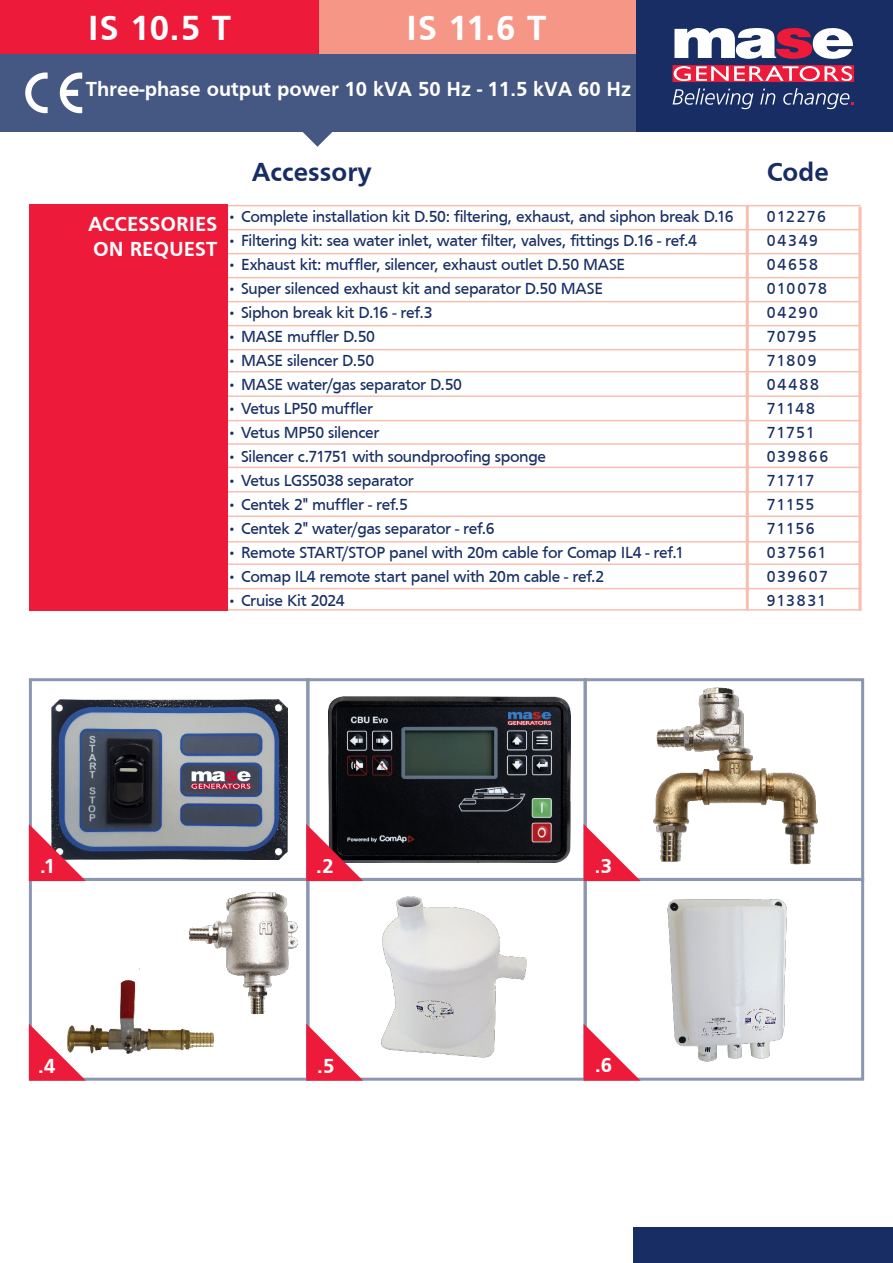
<style>
.page{position:relative;width:893px;height:1263px;background:#fff}
.page>*{position:absolute;margin:0;border:0;box-sizing:border-box;transform-origin:0 0}
._03_Modello_retro{font:700 36px "Frutiger";letter-spacing:.005em;color:#fff}
.t1{font:700 27px "Frutiger";color:#172d64}
._03_Modello_retro-2{font:700 21px "Frutiger";color:#fff}
._17_Asterisco{font:16.5px "Frutiger";letter-spacing:-.02em;color:#172d64}
._17_Asterisco-2{font:16.5px/24px "Frutiger";letter-spacing:.09em;color:#172d64}
</style>
<div class="page">
<div style="left:584px;top:878px;width:280px;height:203px;border:3px solid #8b96b1"></div>
<div style="left:584px;top:678px;width:280px;height:203px;border:3px solid #8b96b1"></div>
<div style="left:306px;top:678px;width:281px;height:203px;border:3px solid #8b96b1"></div>
<div style="left:634px;top:0;width:259px;height:132px;background:#172d64"></div>
<svg style="left:674px;top:28px;width:179px;height:31px"></svg>
<svg style="left:672px;top:65px;width:182px;height:17px;background:#f05e74"></svg>
<svg style="left:673px;top:88px;width:80px;height:21px"></svg>
<svg style="left:760px;top:89px;width:15px;height:15px"></svg>
<svg style="left:783px;top:88px;width:71px;height:21px"></svg>
<hr style="left:746px;top:205px;width:3px;height:406px;background:#fabeb1">
<hr style="left:858px;top:207px;width:3px;height:404px;background:#fabeb1">
<hr style="left:218px;top:229px;width:643px;height:1px;background:#fabeb1">
<hr style="left:218px;top:205px;width:643px;height:1px;background:#fabeb1">
<hr style="left:218px;top:349px;width:643px;height:1px;background:#fabeb1">
<hr style="left:218px;top:325px;width:643px;height:1px;background:#fabeb1">
<hr style="left:218px;top:301px;width:643px;height:1px;background:#fabeb1">
<hr style="left:218px;top:277px;width:643px;height:1px;background:#fabeb1">
<hr style="left:218px;top:253px;width:643px;height:1px;background:#fabeb1">
<hr style="left:128px;top:371px;width:733px;height:1px;background:#fabeb1">
<img style="left:329px;top:696px;width:242px;height:167px">
<div style="left:29px;top:678px;width:280px;height:203px;border:3px solid #8b96b1"></div>
<img style="left:51px;top:700px;width:236px;height:159px">
<div style="left:306px;top:878px;width:281px;height:203px;border:3px solid #8b96b1"></div>
<svg style="left:29px;top:824px;width:57px;height:57px;background:#b44f66"></svg>
<svg style="left:29px;top:1024px;width:28px;height:57px"></svg>
<svg style="left:306px;top:824px;width:57px;height:57px;background:#9e3547"></svg>
<svg style="left:306px;top:1024px;width:57px;height:57px"></svg>
<svg style="left:584px;top:824px;width:57px;height:57px"></svg>
<svg style="left:584px;top:1024px;width:57px;height:57px"></svg>
<div style="left:634px;top:1228px;width:259px;height:35px;background:#172d64"></div>
<img style="left:57px;top:892px;width:247px;height:189px">
<img style="left:351px;top:896px;width:202px;height:182px">
<img style="left:654px;top:881px;width:147px;height:200px">
<img style="left:630px;top:687px;width:188px;height:187px">
<hr style="left:128px;top:395px;width:733px;height:2px;background:#fabeb1">
<hr style="left:128px;top:420px;width:733px;height:1px;background:#fabeb1">
<hr style="left:128px;top:443px;width:733px;height:2px;background:#fabeb1">
<hr style="left:128px;top:467px;width:733px;height:1px;background:#fabeb1">
<hr style="left:128px;top:491px;width:733px;height:2px;background:#fabeb1">
<hr style="left:128px;top:515px;width:733px;height:2px;background:#fabeb1">
<hr style="left:128px;top:541px;width:733px;height:1px;background:#fabeb1">
<hr style="left:128px;top:563px;width:733px;height:2px;background:#fabeb1">
<hr style="left:128px;top:588px;width:733px;height:1px;background:#fabeb1">
<hr style="left:128px;top:609px;width:733px;height:2px;background:#fabeb1">
<div style="left:29px;top:205px;width:198px;height:406px;background:#ed1a3a"></div>
<div style="left:0;top:0;width:319px;height:54px;background:#ed1a3a"></div>
<div style="left:319px;top:0;width:317px;height:54px;background:#f59687"></div>
<div style="left:0;top:54px;width:636px;height:78px;background:#455783"></div>
<svg style="left:60px;top:73px;width:22px;height:40px"></svg>
<svg style="left:25px;top:73px;width:23px;height:41px"></svg>
<svg style="left:303px;top:132px;width:29px;height:15px"></svg>
<p class="_03_Modello_retro" style="left:88px;top:7px;width:145px">IS 10.5 T</p>
<p class="_03_Modello_retro" style="left:406px;top:7px;width:142px">IS 11.6 T</p>
<p class="_03_Modello_retro-2" style="left:86px;top:77px;width:547px">Three-phase output power 10 kVA 50 Hz - 11.5 kVA 60 Hz</p>
<p class="_03_Modello_retro-2" style="left:88px;top:212px;width:131px">ACCESSORIES</p>
<p class="_03_Modello_retro-2" style="left:93px;top:237px;width:126px">ON REQUEST</p>
<p class="t1" style="left:252px;top:157px;width:122px">Accessory</p>
<p class="_17_Asterisco" style="left:227px;top:207px;width:508px">• Complete installation kit D.50: filtering, exhaust, and siphon break D.16</p>
<p class="_17_Asterisco" style="left:227px;top:231px;width:471px">• Filtering kit: sea water inlet, water filter, valves, fittings D.16 - ref.4</p>
<p class="_17_Asterisco" style="left:227px;top:255px;width:400px">• Exhaust kit: muffler, silencer, exhaust outlet D.50 MASE</p>
<p class="_17_Asterisco" style="left:227px;top:279px;width:377px">• Super silenced exhaust kit and separator D.50 MASE</p>
<p class="_17_Asterisco" style="left:227px;top:303px;width:207px">• Siphon break kit D.16 - ref.3</p>
<p class="_17_Asterisco" style="left:227px;top:327px;width:149px">• MASE muffler D.50</p>
<p class="_17_Asterisco" style="left:227px;top:351px;width:148px">• MASE silencer D.50</p>
<p class="_17_Asterisco" style="left:227px;top:375px;width:236px">• MASE water/gas separator D.50</p>
<p class="_17_Asterisco" style="left:227px;top:399px;width:147px">• Vetus LP50 muffler</p>
<p class="_17_Asterisco" style="left:227px;top:423px;width:153px">• Vetus MP50 silencer</p>
<p class="_17_Asterisco" style="left:227px;top:447px;width:320px">• Silencer c.71751 with soundproofing sponge</p>
<p class="_17_Asterisco" style="left:227px;top:471px;width:188px">• Vetus LGS5038 separator</p>
<p class="_17_Asterisco" style="left:227px;top:495px;width:182px">• Centek 2" muffler - ref.5</p>
<p class="_17_Asterisco" style="left:227px;top:519px;width:269px">• Centek 2" water/gas separator - ref.6</p>
<p class="_17_Asterisco" style="left:227px;top:543px;width:458px">• Remote START/STOP panel with 20m cable for Comap IL4 - ref.1</p>
<p class="_17_Asterisco" style="left:227px;top:567px;width:379px">• Comap IL4 remote start panel with 20m cable - ref.2</p>
<p class="_17_Asterisco" style="left:227px;top:591px;width:119px">• Cruise Kit 2024</p>
<p class="t1" style="left:767px;top:157px;width:64px">Code</p>
<p class="_17_Asterisco" style="left:767px;top:207px;width:61px">012276</p>
<p class="_17_Asterisco-2" style="left:767px;top:228px;width:63px">04349<br>04658<br>010078<br>04290<br>70795<br>71809<br>04488<br>71148<br>71751<br>039866<br>71717<br>71155<br>71156<br>037561<br>039607<br>913831</p>
<p class="_03_Modello_retro-2" style="left:40px;top:853px;width:17px">.1</p>
<p class="_03_Modello_retro-2" style="left:38px;top:1054px;width:19px">.4</p>
<p class="_03_Modello_retro-2" style="left:316px;top:853px;width:19px">.2</p>
<p class="_03_Modello_retro-2" style="left:317px;top:1054px;width:19px">.5</p>
<p class="_03_Modello_retro-2" style="left:595px;top:853px;width:19px">.3</p>
<p class="_03_Modello_retro-2" style="left:595px;top:1053px;width:18px">.6</p>
</div>
